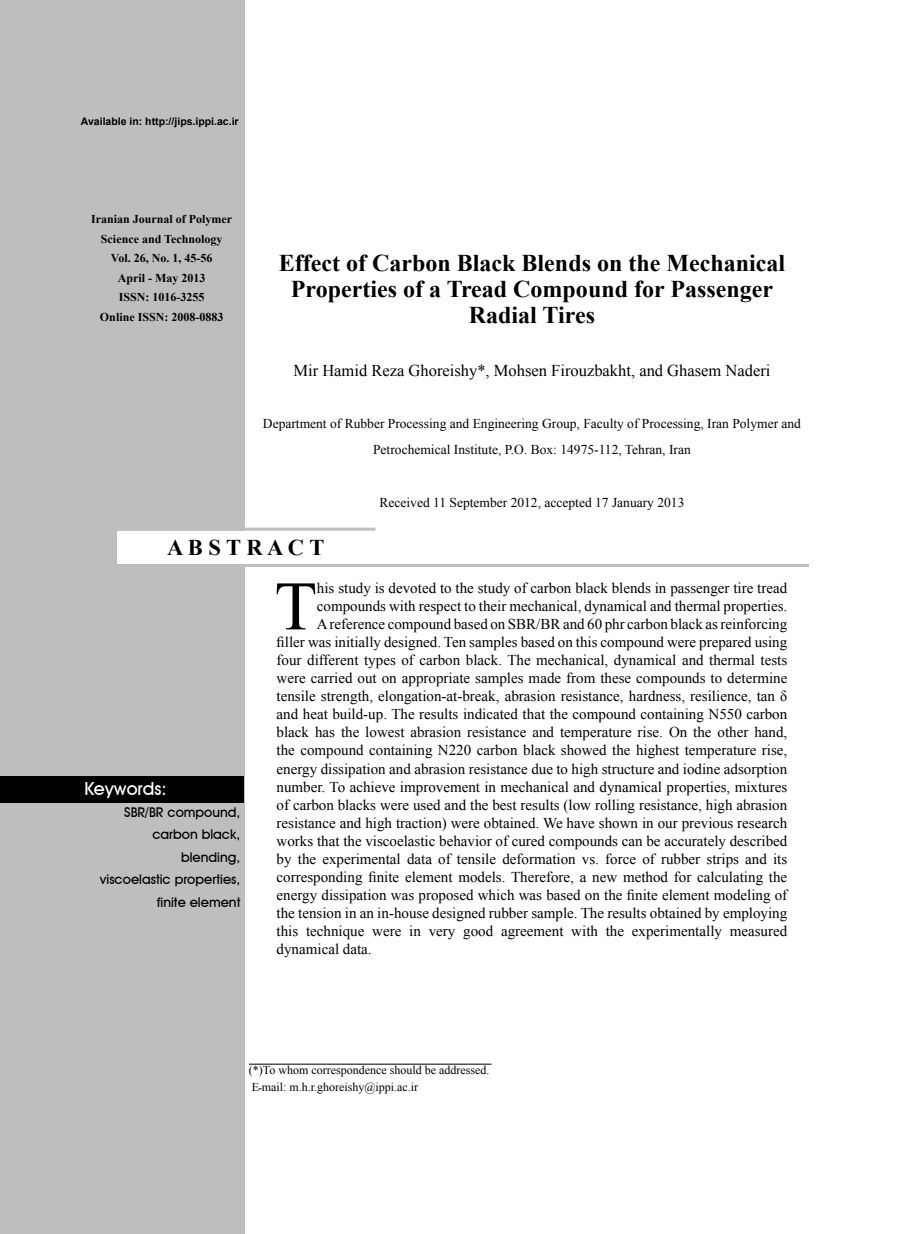
<style>
.page{position:relative;width:915px;height:1234px;background:#fff}
.page>*{position:absolute;margin:0;border:0;box-sizing:border-box;transform-origin:0 0}
.t1{font:69.3px "Times New Roman";color:#000}
.t2{font:700 24px/26.2px "Times New Roman";color:#000;text-align:center}
.t3{font:700 22.5px "Times New Roman";letter-spacing:.195em;color:#000}
.t4{font:500 18px "Avant Garde IT Cby BT";color:#fff}
.t5{font:16.5px "Times New Roman";color:#000}
.t6{font:15px/18px "Times New Roman";color:#000;text-align:right}
.t7{font:13.5px/26.2px "Times New Roman";color:#000;text-align:center}
.t8{font:500 13.5px/22.5px "Avant Garde IT Cby BT";color:#000;text-align:right}
.t9{font:700 12px/19.5px "Times New Roman";color:#000;text-align:center}
.t10{font:12px/16.5px "Times New Roman";color:#000}
.t11{font:700 10.5px "Arial";color:#000}
</style>
<div class="page">
<div style="left:0;top:0;width:244px;height:1233px;background:#bcbec0"></div>
<div style="left:0;top:776px;width:243px;height:26px;background:#000"></div>
<div style="left:117px;top:530px;width:669px;height:35px;background:#fff"></div>
<hr style="left:117px;top:564px;width:691px;height:3px;background:#bcbec0">
<hr style="left:243px;top:527px;width:132px;height:3px;background:#bcbec0">
<hr style="left:249px;top:1063px;width:242px;height:1px;background:#000">
<p class="t11" style="left:81px;top:114px;width:159px">Available in: http://jips.ippi.ac i r.</p>
<p class="t9" style="left:91px;top:209px;width:143px">Iranian Journal of Polymer<br>Science and Technology<br>Vol. 26, No. 1, 45-56<br>April - May 2013<br>ISSN: 1016-3255<br>Online ISSN: 2008-0883</p>
<h2 class="t2" style="left:279px;top:249px;width:507px">Effect of Carbon Black Blends on the Mechanical<br>Properties of a Tread Compound for Passenger<br>Radial Tires</h2>
<p class="t5" style="left:293px;top:359px;width:478px">Mir Hamid Reza Ghoreishy ,* Mohsen Firouzbakht, and Ghasem Naderi</p>
<p class="t7" style="left:263px;top:410px;width:539px">Department of Rubber Processing and Engineering Group, Faculty of Processing, Iran Polymer and<br>Petrochemical Institute O.P, . Box: 14975-112, Tehran, Iran</p>
<p class="t7" style="left:379px;top:489px;width:306px">Received 11 September 2012, accepted 17 January 2013</p>
<h3 class="t3" style="left:167px;top:532px;width:158px">AB TS RACT</h3>
<p class="t4" style="left:84px;top:777px;width:84px">Keywords:</p>
<p class="t8" style="left:100px;top:800px;width:142px">SBR/BR compound, carbon black, blending,<br>viscoelastic properties, finite element</p>
<p class="t6" style="left:317px;top:579px;width:471px">his study is devoted to the study of carbon black blends in passenger tire tread</p>
<h1 class="t1" style="left:274px;top:559px;width:44px">T</h1>
<p class="t6" style="left:276px;top:597px;width:512px">compounds with respect to their mechanical, dynamical and thermal properties.<br>Areference compound based on SBR/BR and 60 phr carbon black as reinforcing<br>filler was initially designed. Ten samples based on this compound were prepared using four different types of carbon black. The mechanical, dynamical and thermal tests were carried out on appropriate samples made from these compounds to determine tensile strength, elongation-at-break, abrasion resistance, hardness, resilience, tan δ and heat build-up. The results indicated that the compound containing N550 carbon black has the lowest abrasion resistance and temperature rise. On the other hand, the compound containing N220 carbon black showed the highest temperature rise, energy dissipation and abrasion resistance due to high structure and iodine adsorption number. To achieve improvement in mechanical and dynamical properties, mixtures of carbon blacks were used and the best results (low rolling resistance, high abrasion resistance and high traction) were obtained. We have shown in our previous research works that the viscoelastic behavior of cured compounds can be accurately described by the experimental data of tensile deformation vs. force of rubber strips and its corresponding finite element models. Therefore a, new method for calculating the energy dissipation was proposed which was based on the finite element modeling of the tension in an in-house designed rubber sample. The results obtained by employing measured</p>
<p class="t6" style="left:276px;top:921px;width:96px;text-align:left">this<br>dynamical data.</p>
<p class="t6" style="left:306px;top:921px;width:60px">technique</p>
<p class="t6" style="left:409px;top:921px;width:13px">in</p>
<p class="t6" style="left:463px;top:921px;width:31px">good</p>
<p class="t6" style="left:571px;top:921px;width:28px">with</p>
<p class="t6" style="left:605px;top:921px;width:20px">the</p>
<p class="t6" style="left:631px;top:921px;width:91px">experimentally</p>
<p class="t6" style="left:501px;top:921px;width:64px">agreement</p>
<p class="t6" style="left:372px;top:921px;width:31px">were</p>
<p class="t6" style="left:428px;top:921px;width:28px">very</p>
<p class="t10" style="left:249px;top:1061px;width:242px">(*)To whom correspondence should be addressed.<br>Eـmail m: .r.h. ghoreishy@ippi.ac i r.</p>
</div>
